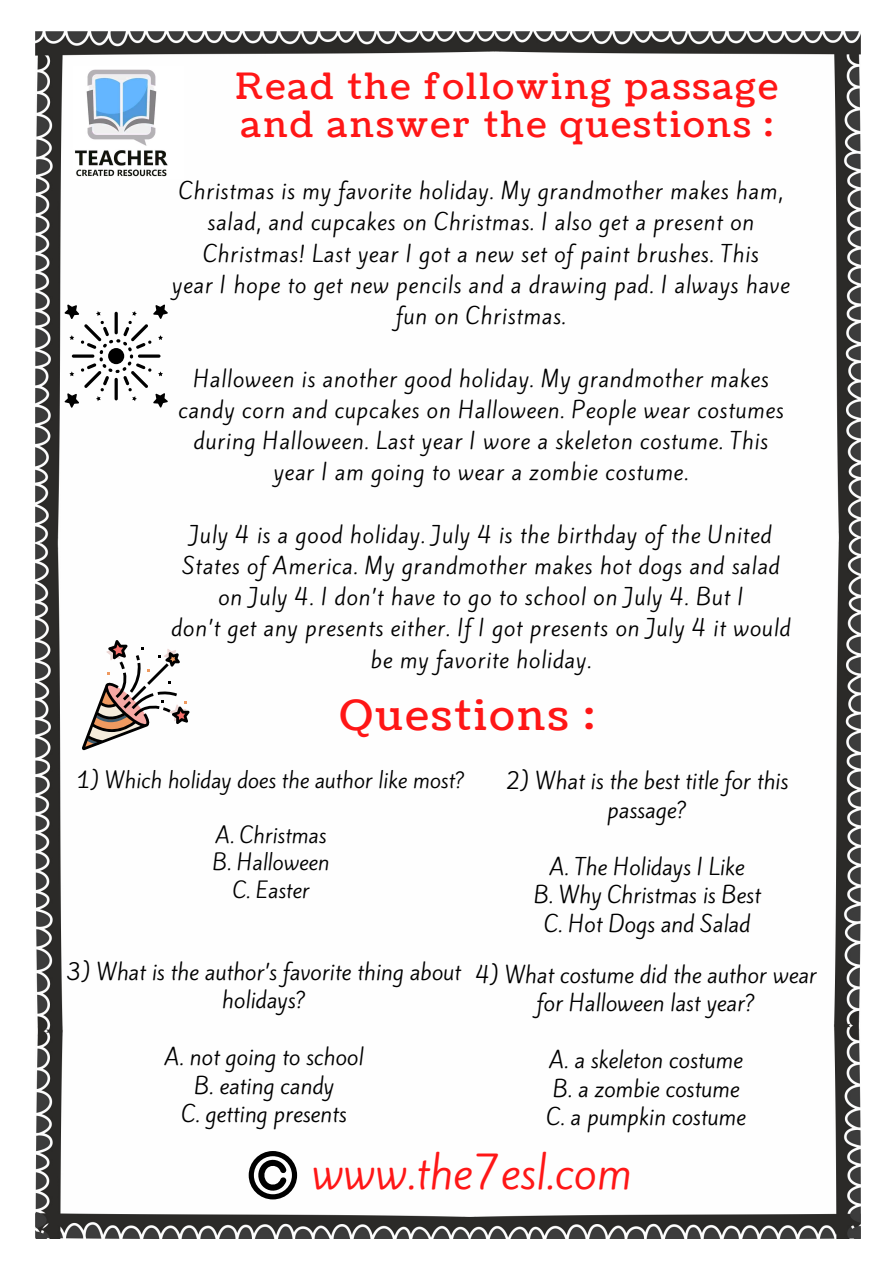
<style>
.page{position:relative;width:894px;height:1264px;background:#fff}
.page>*{position:absolute;margin:0;border:0;box-sizing:border-box;transform-origin:0 0}
.t1{font:42px "Kite One";color:#ff1616}
.t2{font:42px "Coustard";letter-spacing:.07em;color:#ff1616}
.t3{font:36px/38.8px "Coustard";letter-spacing:.07em;color:#ff1616}
.t4{font:21px/31.2px "Kite One";letter-spacing:.035em;color:#000;text-align:center}
.t5{font:21px/28.5px "Kite One";color:#000;text-align:center}
.t6{font:20.4px/27.6px "Kite One";color:#000;text-align:center}
</style>
<div class="page">
<img style="left:36px;top:32px;width:824px;height:1206px">
<div style="left:75px;top:297px;width:156px;height:789px;background:#fefefe"></div>
<img style="left:73px;top:66px;width:111px;height:113px">
<svg style="left:248px;top:1150px;width:49px;height:49px"></svg>
<svg style="left:64px;top:304px;width:104px;height:104px"></svg>
<svg style="left:82px;top:640px;width:107px;height:110px"></svg>
<h2 class="t3" style="left:235px;top:68px;width:543px">Read the following passage and answer the questions :</h2>
<p class="t4" style="left:172px;top:176px;width:619px">Christmas is my favorite holiday. My grandmother makes ham, salad, and cupcakes on Christmas. I also get a present on Christmas! Last year I got a new set of paint brushes. This<br>year I hope to get new pencils and a drawing pad. I always have fun on Christmas.</p>
<p class="t4" style="left:178px;top:363px;width:607px">Halloween is another good holiday. My grandmother makes candy corn and cupcakes on Halloween. People wear costumes during Halloween. Last year I wore a skeleton costume. This year I am going to wear a zombie costume.</p>
<p class="t4" style="left:171px;top:519px;width:621px">July 4 is a good holiday. July 4 is the birthday of the United States of America. My grandmother makes hot dogs and salad on July 4. I don’t have to go to school on July 4. But I<br>don’t get any presents either. If I got presents on July 4 it would be my favorite holiday.</p>
<h1 class="t2" style="left:339px;top:687px;width:256px">Questions :</h1>
<p class="t6" style="left:77px;top:766px;width:390px">1) Which holiday does the author like most?</p>
<p class="t6" style="left:212px;top:821px;width:118px">A. Christmas<br>B. Halloween<br>C. Easter</p>
<p class="t5" style="left:506px;top:767px;width:283px">2) What is the best title for this passage?</p>
<p class="t5" style="left:533px;top:852px;width:228px">A. The Holidays I Like<br>B. Why Christmas is Best<br>C. Hot Dogs and Salad</p>
<p class="t5" style="left:475px;top:960px;width:343px">4) What costume did the author wear for Halloween last year?</p>
<p class="t5" style="left:546px;top:1046px;width:201px">A. a skeleton costume<br>B. a zombie costume<br>C. a pumpkin costume</p>
<p class="t5" style="left:67px;top:957px;width:395px">3) What is the author’s favorite thing about holidays?</p>
<p class="t5" style="left:165px;top:1043px;width:200px">A. not going to school<br>B. eating candy<br>C. getting presents</p>
<h1 class="t1" style="left:311px;top:1142px;width:322px">www.the7esl.com</h1>
</div>
